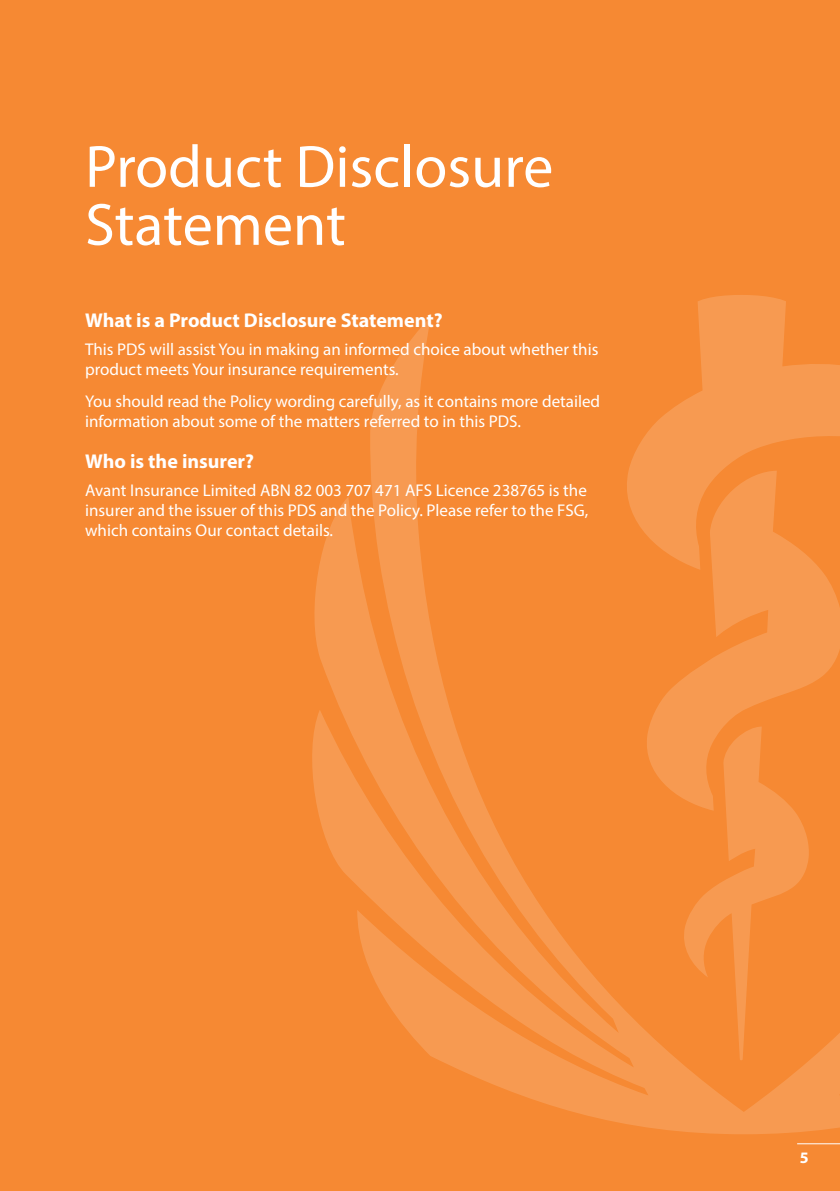
<style>
.page{position:relative;width:840px;height:1191px;background:#fff}
.page>*{position:absolute;margin:0;border:0;box-sizing:border-box;transform-origin:0 0}
.t1{font:60px/58px "Myriad Pro";color:#fff}
.t2{font:700 20px "Myriad Pro";color:#fff}
.t3{font:17px/20px "Myriad Pro";color:#fff}
.t4{font:700 16px "Myriad Pro";color:#fff}
</style>
<div class="page">
<div style="left:0;top:0;width:839px;height:1191px;background:#f68933"></div>
<svg style="left:312px;top:317px;width:527px;height:817px"></svg>
<svg style="left:680px;top:810px;width:128px;height:250px"></svg>
<svg style="left:643px;top:570px;width:196px;height:240px;fill:#f79a51"></svg>
<svg style="left:619px;top:295px;width:220px;height:275px;fill:#f79a51"></svg>
<hr style="left:796px;top:1143px;width:43px;height:1px;background:#fff">
<h1 class="t1" style="left:85px;top:137px;width:469px">Product Disclosure<br>Statement</h1>
<p class="t2" style="left:85px;top:307px;width:359px">What is a Product Disclosure Statement?</p>
<p class="t3" style="left:85px;top:339px;width:514px">This PDS will assist You in making an informed choice about whether this product meets Your insurance requirements.</p>
<p class="t3" style="left:85px;top:391px;width:516px">You should read the Policy wording carefully, as it contains more detailed information about some of the matters referred to in this PDS.</p>
<p class="t2" style="left:85px;top:448px;width:170px">Who is the insurer?</p>
<p class="t3" style="left:85px;top:480px;width:504px;text-align:justify">Avant Insurance Limited ABN 82 003 707 471 AFS Licence 238765 is the insurer and the issuer of this PDS and the Policy. Please refer to the FSG, which contains Our contact details.</p>
<p class="t4" style="left:799px;top:1147px;width:10px">5</p>
</div>
